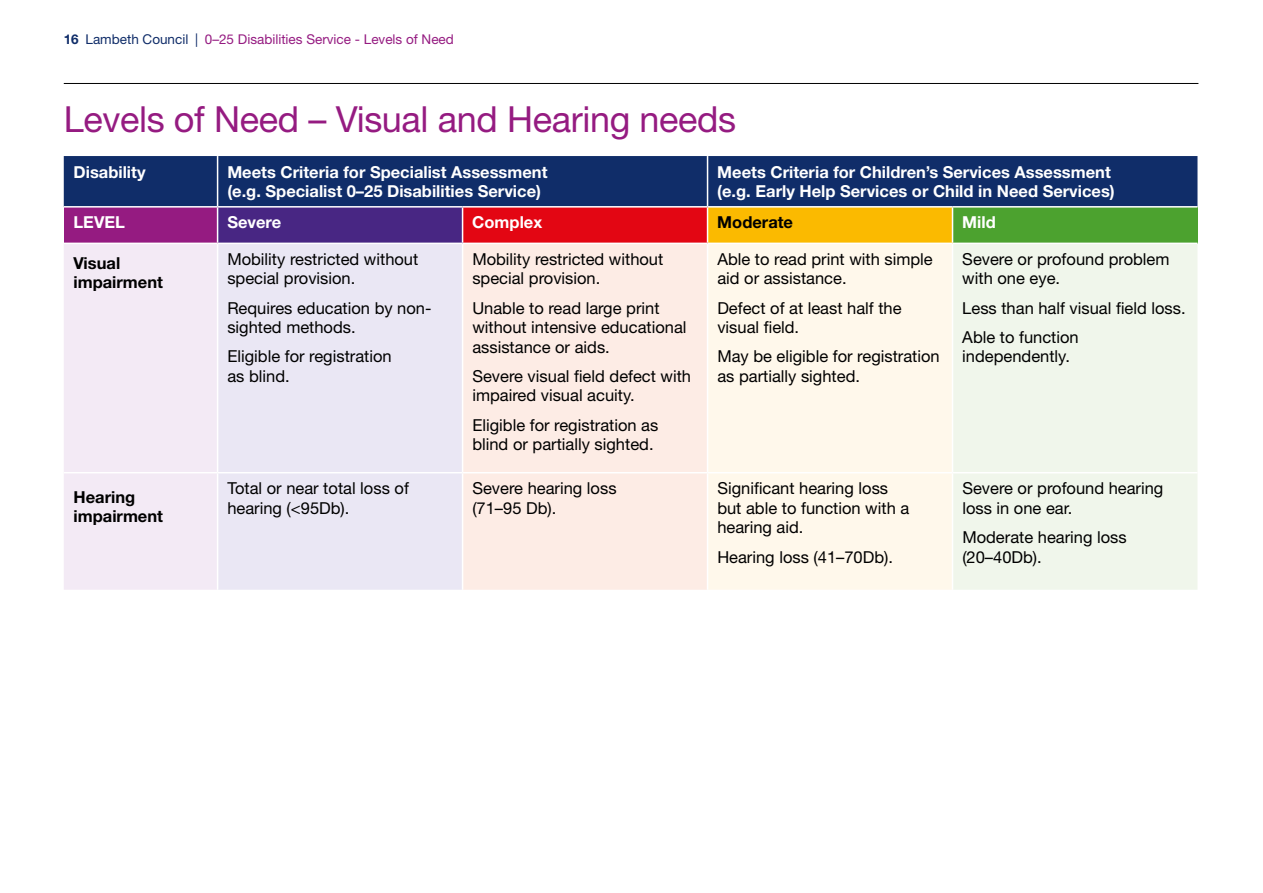
<style>
.page{position:relative;width:1263px;height:893px;background:#fff}
.page>*{position:absolute;margin:0;border:0;box-sizing:border-box;transform-origin:0 0}
.Heading_01{font:36px "Helvetica Neue LT Pro";letter-spacing:-.01em;color:#951b81}
.Table_text{font:16.5px/19.5px "Helvetica Neue LT Pro";color:#000}
.Table_heads{font:700 16.5px/19.5px "Helvetica Neue LT Pro";color:#fff}
.Text_11_13pt{font:700 16.5px/19.5px "Helvetica Neue LT Pro";color:#000}
.Table_heads-2{font:700 16.5px "Helvetica Neue LT Pro";color:#000}
.t1{font:13.5px "Helvetica Neue LT Pro";color:#951b81}
.s1{font-weight:700;color:#102d69}
.s2{color:#102d69}
</style>
<div class="page">
<div style="left:64px;top:156px;width:1133px;height:50px;background:#102d69"></div>
<div style="left:64px;top:207px;width:154px;height:36px;background:#951b81"></div>
<div style="left:218px;top:207px;width:245px;height:36px;background:#482683"></div>
<div style="left:463px;top:207px;width:244px;height:36px;background:#e30613"></div>
<div style="left:707px;top:207px;width:245px;height:36px;background:#fbba00"></div>
<div style="left:952px;top:207px;width:245px;height:36px;background:#4ca22f"></div>
<div style="left:64px;top:244px;width:153px;height:346px;background:#f3eaf5"></div>
<div style="left:218px;top:244px;width:244px;height:346px;background:#eae7f4"></div>
<div style="left:463px;top:244px;width:244px;height:346px;background:#fdece5"></div>
<div style="left:708px;top:244px;width:244px;height:346px;background:#fff8eb"></div>
<div style="left:953px;top:244px;width:244px;height:346px;background:#f0f6eb"></div>
<hr style="left:64px;top:472px;width:154px;height:1px;background:#fff">
<hr style="left:218px;top:472px;width:245px;height:1px;background:#fff">
<hr style="left:463px;top:472px;width:244px;height:1px;background:#fff">
<hr style="left:707px;top:472px;width:245px;height:1px;background:#fff">
<hr style="left:952px;top:472px;width:245px;height:1px;background:#fff">
<hr style="left:217px;top:156px;width:1px;height:50px;background:#fff">
<hr style="left:707px;top:156px;width:1px;height:50px;background:#fff">
<hr style="left:64px;top:206px;width:154px;height:2px;background:#fff">
<hr style="left:218px;top:206px;width:245px;height:2px;background:#fff">
<hr style="left:217px;top:208px;width:1px;height:35px;background:#fff">
<hr style="left:463px;top:206px;width:244px;height:2px;background:#fff">
<hr style="left:462px;top:208px;width:1px;height:35px;background:#fff">
<hr style="left:707px;top:206px;width:245px;height:2px;background:#fff">
<hr style="left:707px;top:208px;width:1px;height:35px;background:#fff">
<hr style="left:952px;top:206px;width:245px;height:2px;background:#fff">
<hr style="left:952px;top:208px;width:1px;height:35px;background:#fff">
<hr style="left:64px;top:83px;width:1134px;height:1px;background:#000">
<p class="t1" style="left:64px;top:31px;width:392px"><span class="s1">16</span> <span class="s2">Lambeth Council |</span> 0–25 Disabilities Service - Levels of Need</p>
<h2 class="Heading_01" style="left:64px;top:97px;width:674px">Levels of Need – Visual and Hearing needs</h2>
<h2 class="Table_heads" style="left:74px;top:162px;width:74px">Disability</h2>
<h2 class="Table_heads" style="left:227px;top:162px;width:322px">Meets Criteria for Specialist Assessment (e.g. Specialist 0–25 Disabilities Service)</h2>
<h2 class="Table_heads" style="left:717px;top:162px;width:399px">Meets Criteria for Children’s Services Assessment (e.g. Early Help Services or Child in Need Services)</h2>
<h2 class="Table_heads" style="left:74px;top:212px;width:53px">LEVEL</h2>
<h2 class="Table_heads" style="left:227px;top:212px;width:55px">Severe</h2>
<h2 class="Table_heads" style="left:472px;top:212px;width:71px">Complex</h2>
<h2 class="Table_heads-2" style="left:717px;top:212px;width:77px">Moderate</h2>
<h2 class="Table_heads" style="left:962px;top:212px;width:35px">Mild</h2>
<p class="Text_11_13pt" style="left:74px;top:253px;width:91px">Visual impairment</p>
<p class="Table_text" style="left:227px;top:249px;width:192px">Mobility restricted without special provision.</p>
<p class="Table_text" style="left:227px;top:298px;width:206px">Requires education by non&shy;sighted methods.</p>
<p class="Table_text" style="left:227px;top:346px;width:166px">Eligible for registration as blind.</p>
<p class="Table_text" style="left:962px;top:249px;width:209px">Severe or profound problem with one eye.</p>
<p class="Table_text" style="left:962px;top:298px;width:225px">Less than half visual field loss.</p>
<p class="Table_text" style="left:962px;top:327px;width:118px">Able to function independently.</p>
<p class="Table_text" style="left:472px;top:249px;width:192px">Mobility restricted without special provision.</p>
<p class="Table_text" style="left:472px;top:298px;width:216px">Unable to read large print without intensive educational assistance or aids.</p>
<p class="Table_text" style="left:472px;top:366px;width:220px">Severe visual field defect with impaired visual acuity.</p>
<p class="Table_text" style="left:472px;top:415px;width:188px">Eligible for registration as blind or partially sighted.</p>
<p class="Table_text" style="left:717px;top:249px;width:217px">Able to read print with simple aid or assistance.</p>
<p class="Table_text" style="left:717px;top:298px;width:186px">Defect of at least half the visual field.</p>
<p class="Table_text" style="left:717px;top:346px;width:224px">May be eligible for registration as partially sighted.</p>
<p class="Text_11_13pt" style="left:74px;top:487px;width:91px">Hearing impairment</p>
<p class="Table_text" style="left:227px;top:478px;width:183px">Total or near total loss of hearing (&lt;95Db).</p>
<p class="Table_text" style="left:472px;top:478px;width:146px">Severe hearing loss (71–95 Db).</p>
<p class="Table_text" style="left:717px;top:478px;width:193px">Significant hearing loss but able to function with a hearing aid.</p>
<p class="Table_text" style="left:717px;top:547px;width:177px">Hearing loss (41–70Db).</p>
<p class="Table_text" style="left:962px;top:478px;width:203px">Severe or profound hearing loss in one ear.</p>
<p class="Table_text" style="left:962px;top:527px;width:166px">Moderate hearing loss (20–40Db).</p>
</div>
